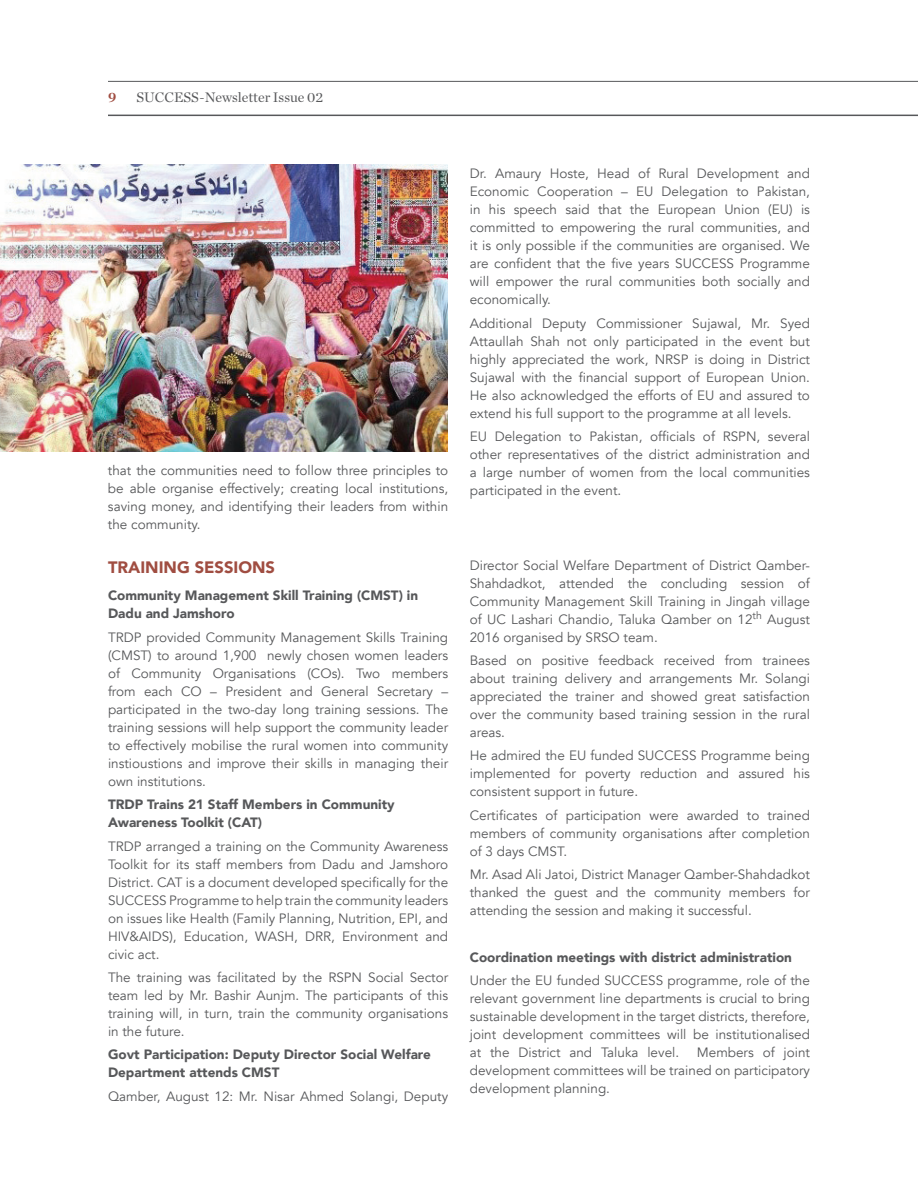
<style>
.page{position:relative;width:918px;height:1188px;background:#fff}
.page>*{position:absolute;margin:0;border:0;box-sizing:border-box;transform-origin:0 0}
.t1{font:900 16.5px "Avenir";color:#a04d41}
.t2{font:13.95px "Chronicle Deck";color:#57585a}
.t3{font:700 13.95px "Chronicle Deck";color:#a04d41}
.t4{font:13.5px/18px "Avenir";color:#57585a;text-align:justify}
.t5{font:900 13.5px/18px "Avenir";color:#57585a}
</style>
<div class="page">
<hr style="left:108px;top:81px;width:810px;height:1px;background:#57585a">
<hr style="left:108px;top:115px;width:810px;height:1px;background:#57585a">
<img style="left:0;top:165px;width:448px;height:286px">
<p class="t3" style="left:108px;top:86px;width:10px">9</p>
<p class="t2" style="left:136px;top:87px;width:188px">SUCCESS-Newsletter Issue 02</p>
<p class="t4" style="left:108px;top:461px;width:342px">that the communities need to follow three principles to be able organise effectively; creating local institutions, saving money, and identifying their leaders from within the community.</p>
<p class="t1" style="left:108px;top:553px;width:169px">TRAINING SESSIONS</p>
<p class="t5" style="left:108px;top:586px;width:312px">Community Management Skill Training (CMST) in<br>Dadu and Jamshoro</p>
<p class="t4" style="left:108px;top:628px;width:342px">TRDP provided Community Management Skills Training (CMST) to around 1,900 newly chosen women leaders of Community Organisations (COs). Two members from each CO – President and General Secretary – participated in the two-day long training sessions. The training sessions will help support the community leader to effectively mobilise the rural women into community instioustions and improve their skills in managing their own institutions.</p>
<p class="t5" style="left:108px;top:795px;width:288px">TRDP Trains 21 Staff Members in Community<br>Awareness Toolkit (CAT)</p>
<p class="t4" style="left:108px;top:837px;width:342px">TRDP arranged a training on the Community Awareness Toolkit for its staff members from Dadu and Jamshoro District. CAT is a document developed specifically for the SUCCESS Programme to help train the community leaders on issues like Health (Family Planning, Nutrition, EPI, and HIV&amp;AIDS), Education, WASH, DRR, Environment and civic act.</p>
<p class="t4" style="left:108px;top:969px;width:342px">The training was facilitated by the RSPN Social Sector team led by Mr. Bashir Aunjm. The participants of this training will, in turn, train the community organisations in the future.</p>
<p class="t5" style="left:108px;top:1045px;width:324px">Govt Participation: Deputy Director Social Welfare<br>Department attends CMST</p>
<p class="t4" style="left:108px;top:1087px;width:342px">Qamber, August 12: Mr. Nisar Ahmed Solangi, Deputy</p>
<p class="t4" style="left:470px;top:165px;width:342px">Dr. Amaury Hoste, Head of Rural Development and Economic Cooperation – EU Delegation to Pakistan, in his speech said that the European Union (EU) is committed to empowering the rural communities, and it is only possible if the communities are organised. We are confident that the five years SUCCESS Programme will empower the rural communities both socially and economically.</p>
<p class="t4" style="left:470px;top:314px;width:342px">Additional Deputy Commissioner Sujawal, Mr. Syed Attaullah Shah not only participated in the event but highly appreciated the work, NRSP is doing in District Sujawal with the financial support of European Union.<br>He also acknowledged the efforts of EU and assured to extend his full support to the programme at all levels.</p>
<p class="t4" style="left:470px;top:428px;width:342px">EU Delegation to Pakistan, officials of RSPN, several other representatives of the district administration and a large number of women from the local communities participated in the event.</p>
<p class="t4" style="left:470px;top:556px;width:342px">Director Social Welfare Department of District Qamber-Shahdadkot, attended the concluding session of Community Management Skill Training in Jingah village of UC Lashari Chandio, Taluka Qamber on 12<sup>th</sup> August 2016 organised by SRSO team.</p>
<p class="t4" style="left:470px;top:652px;width:342px">Based on positive feedback received from trainees about training delivery and arrangements Mr. Solangi appreciated the trainer and showed great satisfaction over the community based training session in the rural areas.</p>
<p class="t4" style="left:470px;top:747px;width:342px">He admired the EU funded SUCCESS Programme being implemented for poverty reduction and assured his consistent support in future.</p>
<p class="t4" style="left:470px;top:806px;width:342px">Certificates of participation were awarded to trained members of community organisations after completion of 3 days CMST.</p>
<p class="t4" style="left:470px;top:866px;width:342px">Mr. Asad Ali Jatoi, District Manager Qamber-Shahdadkot thanked the guest and the community members for attending the session and making it successful.</p>
<p class="t5" style="left:470px;top:948px;width:324px">Coordination meetings with district administration</p>
<p class="t4" style="left:470px;top:972px;width:342px">Under the EU funded SUCCESS programme, role of the relevant government line departments is crucial to bring sustainable development in the target districts, therefore, joint development committees will be institutionalised at the District and Taluka level.</p>
<p class="t4" style="left:470px;top:1044px;width:342px;text-indent:227px">Members of joint development committees will be trained on participatory development planning.</p>
</div>
